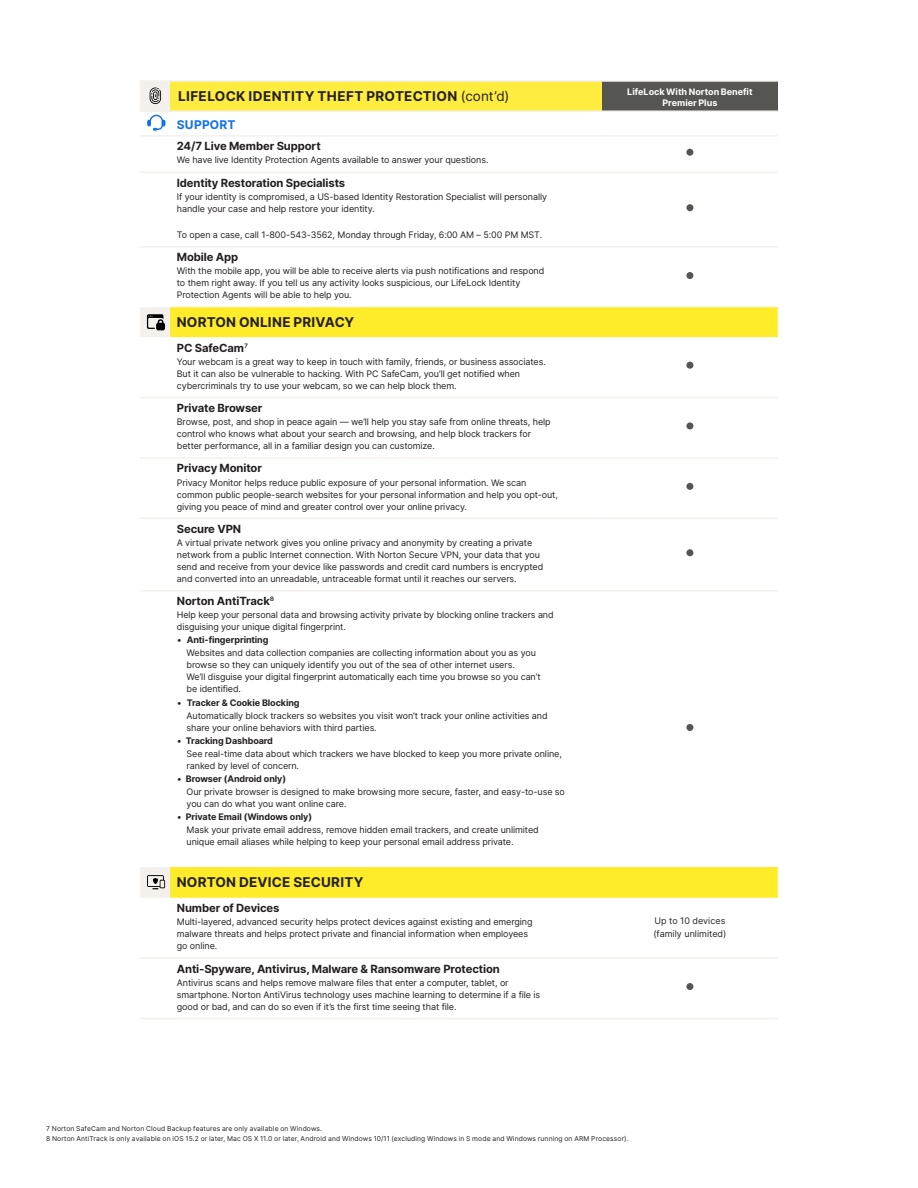
<style>
.page{position:relative;width:918px;height:1188px;background:#fff}
.page>*{position:absolute;margin:0;border:0;box-sizing:border-box;transform-origin:0 0}
.Features_List1{font:700 13.5px "Inter";letter-spacing:.015em;color:#231f20}
.Features_List1-2{font:700 12px "Inter";letter-spacing:.015em;color:#0f71f0}
.Features_List1-3{font:700 11.25px "Inter";letter-spacing:-.01em;color:#231f20}
.Features_List1-4{font:9px/12px "Inter";letter-spacing:-.01em;color:#231f20}
.Features_List1-5{font:700 9px "Inter";letter-spacing:-.01em;color:#231f20}
.Features_Disclaimer1{font:700 9px "Inter";color:#fff}
.Disclaimer1{font:9px/12.8px "Inter";color:#242424}
.Disclaimer_6_7{font:6.75px "Inter";letter-spacing:.02em;color:#231f20}
.s1{font-weight:400}
</style>
<div class="page">
<div style="left:170px;top:81px;width:432px;height:30px;background:#feed3e"></div>
<div style="left:602px;top:81px;width:176px;height:30px;background:#555551"></div>
<svg style="left:170px;top:307px;width:608px;height:591px"></svg>
<hr style="left:602px;top:337px;width:1px;height:60px;background:#fff">
<hr style="left:602px;top:398px;width:1px;height:59px;background:#fff">
<hr style="left:602px;top:459px;width:1px;height:59px;background:#fff">
<hr style="left:602px;top:519px;width:1px;height:71px;background:#fff">
<hr style="left:602px;top:592px;width:1px;height:275px;background:#fff">
<hr style="left:170px;top:397px;width:432px;height:1px;background:#f4f1ed">
<hr style="left:602px;top:397px;width:176px;height:1px;background:#f4f1ed">
<hr style="left:170px;top:457px;width:432px;height:2px;background:#f4f1ed">
<hr style="left:602px;top:457px;width:176px;height:2px;background:#f4f1ed">
<hr style="left:170px;top:518px;width:432px;height:1px;background:#f4f1ed">
<hr style="left:602px;top:518px;width:176px;height:1px;background:#f4f1ed">
<hr style="left:170px;top:590px;width:432px;height:2px;background:#f4f1ed">
<hr style="left:602px;top:590px;width:176px;height:2px;background:#f4f1ed">
<hr style="left:170px;top:135px;width:432px;height:2px;background:#f4f1ed">
<hr style="left:602px;top:135px;width:176px;height:2px;background:#f4f1ed">
<hr style="left:170px;top:171px;width:432px;height:2px;background:#f4f1ed">
<hr style="left:602px;top:171px;width:176px;height:2px;background:#f4f1ed">
<hr style="left:170px;top:246px;width:432px;height:2px;background:#f4f1ed">
<hr style="left:602px;top:246px;width:176px;height:2px;background:#f4f1ed">
<hr style="left:140px;top:957px;width:30px;height:2px;background:#f4f1ed">
<hr style="left:170px;top:957px;width:432px;height:2px;background:#f4f1ed">
<hr style="left:602px;top:957px;width:176px;height:2px;background:#f4f1ed">
<hr style="left:140px;top:80px;width:30px;height:2px;background:#f4f1ed">
<hr style="left:170px;top:80px;width:432px;height:2px;background:#f4f1ed">
<hr style="left:602px;top:80px;width:176px;height:2px;background:#f4f1ed">
<hr style="left:170px;top:110px;width:432px;height:2px;background:#f4f1ed">
<hr style="left:602px;top:110px;width:176px;height:2px;background:#f4f1ed">
<hr style="left:140px;top:1018px;width:30px;height:1px;background:#f4f1ed">
<hr style="left:170px;top:1018px;width:432px;height:1px;background:#f4f1ed">
<hr style="left:602px;top:1018px;width:176px;height:1px;background:#f4f1ed">
<div style="left:686px;top:149px;width:7px;height:7px;background:#555551;border-radius:50%"></div>
<div style="left:686px;top:204px;width:7px;height:7px;background:#555551;border-radius:50%"></div>
<div style="left:686px;top:272px;width:7px;height:7px;background:#555551;border-radius:50%"></div>
<div style="left:686px;top:362px;width:7px;height:7px;background:#555551;border-radius:50%"></div>
<div style="left:686px;top:422px;width:7px;height:7px;background:#555551;border-radius:50%"></div>
<div style="left:686px;top:483px;width:7px;height:7px;background:#555551;border-radius:50%"></div>
<div style="left:686px;top:549px;width:7px;height:7px;background:#555551;border-radius:50%"></div>
<div style="left:686px;top:724px;width:7px;height:7px;background:#555551;border-radius:50%"></div>
<div style="left:686px;top:983px;width:7px;height:7px;background:#555551;border-radius:50%"></div>
<svg style="left:140px;top:82px;width:30px;height:816px"></svg>
<p class="Features_List1" style="left:178px;top:86px;width:333px">LIFELOCK IDENTITY THEFT PROTECTION <span class="s1">(cont’d)</span></p>
<p class="Features_Disclaimer1" style="left:627px;top:85px;width:127px">LifeLock With Norton Benefit</p>
<p class="Features_Disclaimer1" style="left:662px;top:96px;width:57px">Premier Plus</p>
<p class="Features_List1-2" style="left:177px;top:115px;width:60px">SUPPORT</p>
<p class="Features_List1-3" style="left:177px;top:138px;width:145px">24/7 Live Member Support</p>
<p class="Features_List1-4" style="left:177px;top:154px;width:313px">We have live Identity Protection Agents available to answer your questions.</p>
<p class="Features_List1-3" style="left:177px;top:174px;width:170px">Identity Restoration Specialists</p>
<p class="Features_List1-4" style="left:177px;top:190px;width:372px">If your identity is compromised, a US-based Identity Restoration Specialist will personally handle your case and help restore your identity.</p>
<p class="Features_List1-4" style="left:177px;top:228px;width:367px">To open a case, call 1-800-543-3562, Monday through Friday, 6:00 AM – 5:00 PM MST.</p>
<p class="Features_List1-3" style="left:177px;top:249px;width:63px">Mobile App</p>
<p class="Features_List1-4" style="left:177px;top:265px;width:369px">With the mobile app, you will be able to receive alerts via push notifications and respond to them right away. If you tell us any activity looks suspicious, our LifeLock Identity<br>Protection Agents will be able to help you.</p>
<p class="Features_List1" style="left:177px;top:312px;width:179px">NORTON ONLINE PRIVACY</p>
<p class="Features_List1-3" style="left:177px;top:339px;width:73px">PC SafeCam<span class="s1">7</span></p>
<p class="Features_List1-4" style="left:177px;top:355px;width:371px">Your webcam is a great way to keep in touch with family, friends, or business associates.<br>But it can also be vulnerable to hacking. With PC SafeCam, you’ll get notified when cybercriminals try to use your webcam, so we can help block them.</p>
<p class="Features_List1-3" style="left:177px;top:400px;width:87px">Private Browser</p>
<p class="Features_List1-4" style="left:177px;top:416px;width:375px">Browse, post, and shop in peace again — we’ll help you stay safe from online threats, help control who knows what about your search and browsing, and help block trackers for better performance, all in a familiar design you can customize.</p>
<p class="Features_List1-3" style="left:177px;top:460px;width:87px">Privacy Monitor</p>
<p class="Features_List1-4" style="left:177px;top:476px;width:383px">Privacy Monitor helps reduce public exposure of your personal information. We scan common public people-search websites for your personal information and help you opt-out, giving you peace of mind and greater control over your online privacy.</p>
<p class="Features_List1-3" style="left:177px;top:520px;width:66px">Secure VPN</p>
<p class="Features_List1-4" style="left:177px;top:536px;width:368px">A virtual private network gives you online privacy and anonymity by creating a private network from a public Internet connection. With Norton Secure VPN, your data that you send and receive from your device like passwords and credit card numbers is encrypted and converted into an unreadable, untraceable format until it reaches our servers.</p>
<p class="Features_List1-3" style="left:177px;top:593px;width:99px">Norton AntiTrack<span class="s1">8</span></p>
<p class="Features_List1-4" style="left:177px;top:609px;width:378px">Help keep your personal data and browsing activity private by blocking online trackers and disguising your unique digital fingerprint.</p>
<p class="Features_List1-5" style="left:177px;top:633px;width:93px"><span class="s1">•</span> Anti-fingerprinting</p>
<p class="Features_List1-4" style="left:187px;top:647px;width:356px">Websites and data collection companies are collecting information about you as you browse so they can uniquely identify you out of the sea of other internet users.<br>We’ll disguise your digital fingerprint automatically each time you browse so you can’t be identified.</p>
<p class="Features_List1-5" style="left:177px;top:696px;width:124px"><span class="s1">•</span> Tracker &amp; Cookie Blocking</p>
<p class="Features_List1-4" style="left:187px;top:709px;width:363px">Automatically block trackers so websites you visit won’t track your online activities and share your online behaviors with third parties.</p>
<p class="Features_List1-5" style="left:177px;top:734px;width:98px"><span class="s1">•</span> Tracking Dashboard</p>
<p class="Features_List1-4" style="left:187px;top:747px;width:377px">See real-time data about which trackers we have blocked to keep you more private online, ranked by level of concern.</p>
<p class="Features_List1-5" style="left:177px;top:772px;width:111px"><span class="s1">•</span> Browser (Android only)</p>
<p class="Features_List1-4" style="left:187px;top:785px;width:380px">Our private browser is designed to make browsing more secure, faster, and easy-to-use so you can do what you want online care.</p>
<p class="Features_List1-5" style="left:177px;top:810px;width:137px"><span class="s1">•</span> Private Email (Windows only)</p>
<p class="Features_List1-4" style="left:187px;top:824px;width:354px">Mask your private email address, remove hidden email trackers, and create unlimited unique email aliases while helping to keep your personal email address private.</p>
<p class="Features_List1" style="left:177px;top:872px;width:188px">NORTON DEVICE SECURITY</p>
<p class="Features_List1-3" style="left:177px;top:900px;width:104px">Number of Devices</p>
<p class="Features_List1-4" style="left:177px;top:916px;width:357px">Multi-layered, advanced security helps protect devices against existing and emerging malware threats and helps protect private and financial information when employees go online.</p>
<p class="Disclaimer1" style="left:653px;top:914px;width:75px">Up to 10 devices (family unlimited)</p>
<p class="Features_List1-3" style="left:177px;top:960px;width:325px">Anti-Spyware, Antivirus, Malware &amp; Ransomware Protection</p>
<p class="Features_List1-4" style="left:177px;top:976px;width:365px">Antivirus scans and helps remove malware files that enter a computer, tablet, or smartphone. Norton AntiVirus technology uses machine learning to determine if a file is good or bad, and can do so even if it’s the first time seeing that file.</p>
<p class="Disclaimer_6_7" style="left:46px;top:1124px;width:277px">7 Norton SafeCam and Norton Cloud Backup features are only available on Windows.</p>
<p class="Disclaimer_6_7" style="left:46px;top:1133px;width:584px">8 Norton AntiTrack is only available on iOS 15.2 or later, Mac OS X 11.0 or later, Android and Windows 10/11 (excluding Windows in S mode and Windows running on ARM Processor).</p>
</div>
